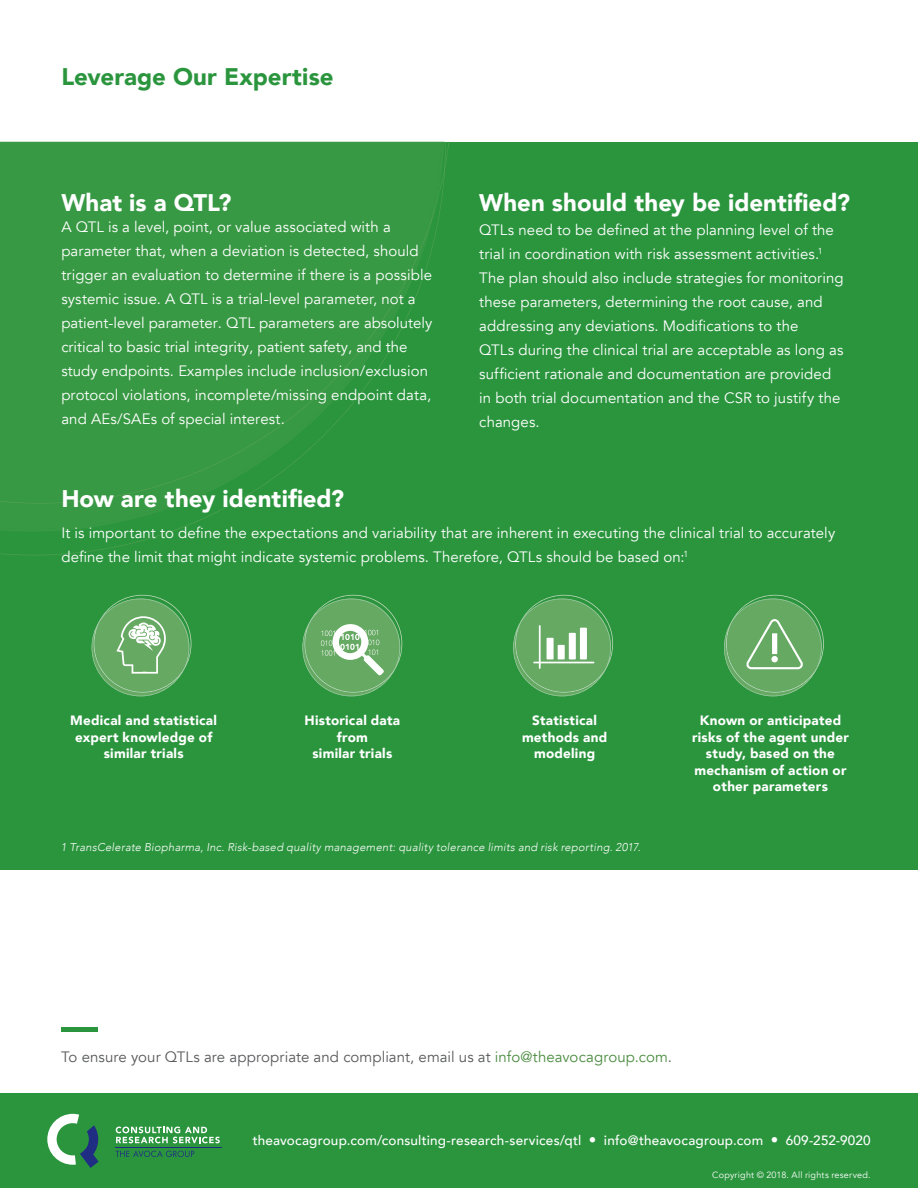
<style>
.page{position:relative;width:918px;height:1188px;background:#fff}
.page>*{position:absolute;margin:0;border:0;box-sizing:border-box;transform-origin:0 0}
.t1{font:900 24px "Avenir";letter-spacing:.005em;color:#fff}
.t2{font:900 24px "Avenir";letter-spacing:.005em;color:#2b953e}
.t3{font:15px/24px "Avenir";letter-spacing:.005em;color:#fff}
.t4{font:15px "Avenir";letter-spacing:.005em;color:#58595b}
.t5{font:900 13.5px/16.5px "Avenir";letter-spacing:.02em;color:#fff;text-align:center}
.t6{font:500 13.5px "Avenir";letter-spacing:.015em;color:#fff}
.t7{font:italic 300 11.25px "Avenir";letter-spacing:.02em;color:#fff}
.t8{font:9px "Avenir";letter-spacing:.03em;color:#fff}
.s1{color:#4b8c40}
.s2{font-size:15px}
</style>
<div class="page">
<div style="left:0;top:142px;width:918px;height:727px;background:#2b953e"></div>
<svg style="left:0;top:142px;width:433px;height:413px;fill:#389944"></svg>
<svg style="left:0;top:238px;width:425px;height:266px;fill:#389944"></svg>
<svg style="left:422px;top:142px;width:27px;height:104px"></svg>
<div style="left:0;top:1094px;width:918px;height:94px;background:#2b953e"></div>
<svg style="left:116px;top:1127px;width:104px;height:16px"></svg>
<svg style="left:116px;top:1150px;width:78px;height:7px"></svg>
<hr style="left:115px;top:1147px;width:107px;height:1px;background:#1f2d82">
<svg style="left:47px;top:1114px;width:52px;height:54px"></svg>
<div style="left:61px;top:1027px;width:36px;height:5px;background:#2b953e"></div>
<svg style="left:92px;top:595px;width:99px;height:101px"></svg>
<svg style="left:302px;top:595px;width:100px;height:101px"></svg>
<svg style="left:513px;top:595px;width:100px;height:101px"></svg>
<div style="left:547px;top:638px;width:7px;height:21px;background:#fff"></div>
<svg style="left:724px;top:595px;width:100px;height:101px"></svg>
<h1 class="t2" style="left:61px;top:56px;width:274px">Leverage Our Expertise</h1>
<h1 class="t1" style="left:61px;top:182px;width:172px">What is a QTL?</h1>
<p class="t3" style="left:61px;top:215px;width:373px">A QTL is a level, point, or value associated with a parameter that, when a deviation is detected, should trigger an evaluation to determine if there is a possible systemic issue. A QTL is a trial-level parameter, not a patient-level parameter. QTL parameters are absolutely critical to basic trial integrity, patient safety, and the study endpoints. Examples include inclusion/exclusion protocol violations, incomplete/missing endpoint data, and AEs/SAEs of special interest.</p>
<h1 class="t1" style="left:479px;top:182px;width:373px">When should they be identified?</h1>
<p class="t3" style="left:479px;top:218px;width:366px">QTLs need to be defined at the planning level of the trial in coordination with risk assessment activities.<sup>1<br></sup>The plan should also include strategies for monitoring these parameters, determining the root cause, and addressing any deviations. Modifications to the<br>QTLs during the clinical trial are acceptable as long as sufficient rationale and documentation are provided in both trial documentation and the CSR to justify the changes.</p>
<h1 class="t1" style="left:61px;top:478px;width:284px">How are they identified?</h1>
<p class="t3" style="left:61px;top:521px;width:775px">It is important to define the expectations and variability that are inherent in executing the clinical trial to accurately define the limit that might indicate systemic problems. Therefore, QTLs should be based on:<sup>1</sup></p>
<p class="t5" style="left:70px;top:712px;width:148px">Medical and statistical expert knowledge of similar trials</p>
<p class="t5" style="left:305px;top:712px;width:97px">Historical data from<br>similar trials</p>
<p class="t5" style="left:522px;top:712px;width:87px">Statistical methods and modeling</p>
<p class="t5" style="left:692px;top:712px;width:158px">Known or anticipated risks of the agent under study, based on the mechanism of action or other parameters</p>
<p class="t7" style="left:61px;top:841px;width:581px">1 TransCelerate Biopharma, Inc. Risk-based quality management: quality tolerance limits and risk reporting. 2017.</p>
<p class="t4" style="left:61px;top:1047px;width:612px">To ensure your QTLs are appropriate and compliant, email us at <span class="s1">info@theavocagroup.com</span>.</p>
<p class="t6" style="left:253px;top:1128px;width:619px">theavocagroup.com/consulting-research-services/qtl <span class="s2">•</span> info@theavocagroup.com <span class="s2">•</span> 609-252-9020</p>
<p class="t8" style="left:712px;top:1170px;width:160px">Copyright © 2018. All rights reserved.</p>
</div>
